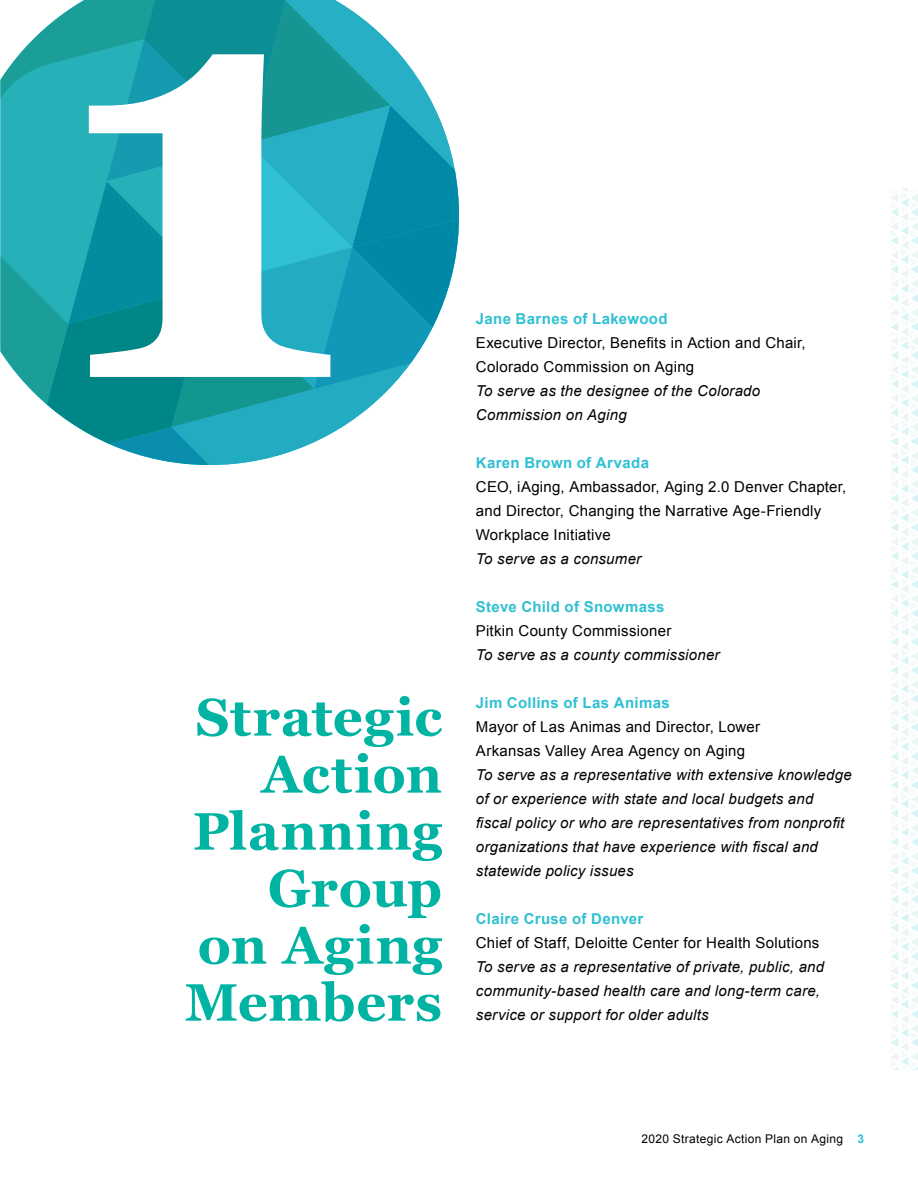
<style>
.page{position:relative;width:918px;height:1188px;background:#fff}
.page>*{position:absolute;margin:0;border:0;box-sizing:border-box;transform-origin:0 0}
.t1{font:700 52.5px/57px "Georgia";letter-spacing:.01em;color:#00b3a2;text-align:right}
.t2{font:italic 15px/24px "Arial";letter-spacing:.015em;color:#000}
.t3{font:15px/24px "Arial";letter-spacing:.02em;color:#000}
.t4{font:700 15px "Arial";letter-spacing:.025em;color:#2fc0d3}
.t5{font:12px "Arial";letter-spacing:.03em;color:#000}
.s1{font-weight:700;color:#2fc0d3}
</style>
<div class="page">
<svg style="left:891px;top:188px;width:27px;height:881px"></svg>
<svg style="left:0;top:0;width:459px;height:465px"></svg>
<svg style="left:89px;top:54px;width:241px;height:323px"></svg>
<h1 class="t1" style="left:185px;top:686px;width:259px">Strategic<br>Action<br>Planning<br>Group<br>on Aging<br>Members</h1>
<p class="t4" style="left:476px;top:309px;width:193px">Jane Barnes of Lakewood</p>
<p class="t3" style="left:476px;top:331px;width:331px">Executive Director, Benefits in Action and Chair,<br>Colorado Commission on Aging</p>
<p class="t2" style="left:476px;top:379px;width:286px">To serve as the designee of the Colorado<br>Commission on Aging</p>
<p class="t4" style="left:476px;top:453px;width:175px">Karen Brown of Arvada</p>
<p class="t3" style="left:476px;top:475px;width:372px">CEO, iAging, Ambassador, Aging 2.0 Denver Chapter, and Director, Changing the Narrative Age-Friendly<br>Workplace Initiative</p>
<p class="t2" style="left:476px;top:547px;width:167px">To serve as a consumer</p>
<p class="t4" style="left:476px;top:597px;width:190px">Steve Child of Snowmass</p>
<p class="t3" style="left:476px;top:619px;width:197px">Pitkin County Commissioner</p>
<p class="t2" style="left:476px;top:643px;width:245px">To serve as a county commissioner</p>
<p class="t4" style="left:476px;top:693px;width:196px">Jim Collins of Las Animas</p>
<p class="t3" style="left:476px;top:715px;width:286px">Mayor of Las Animas and Director, Lower<br>Arkansas Valley Area Agency on Aging</p>
<p class="t2" style="left:476px;top:763px;width:377px">To serve as a representative with extensive knowledge of or experience with state and local budgets and fiscal policy or who are representatives from nonprofit organizations that have experience with fiscal and statewide policy issues</p>
<p class="t4" style="left:476px;top:909px;width:169px">Claire Cruse of Denver</p>
<p class="t3" style="left:476px;top:931px;width:345px">Chief of Staff, Deloitte Center for Health Solutions</p>
<p class="t2" style="left:476px;top:955px;width:350px">To serve as a representative of private, public, and community-based health care and long-term care, service or support for older adults</p>
<p class="t5" style="left:641px;top:1131px;width:224px">2020 Strategic Action Plan on Aging <span class="s1">3</span></p>
</div>
